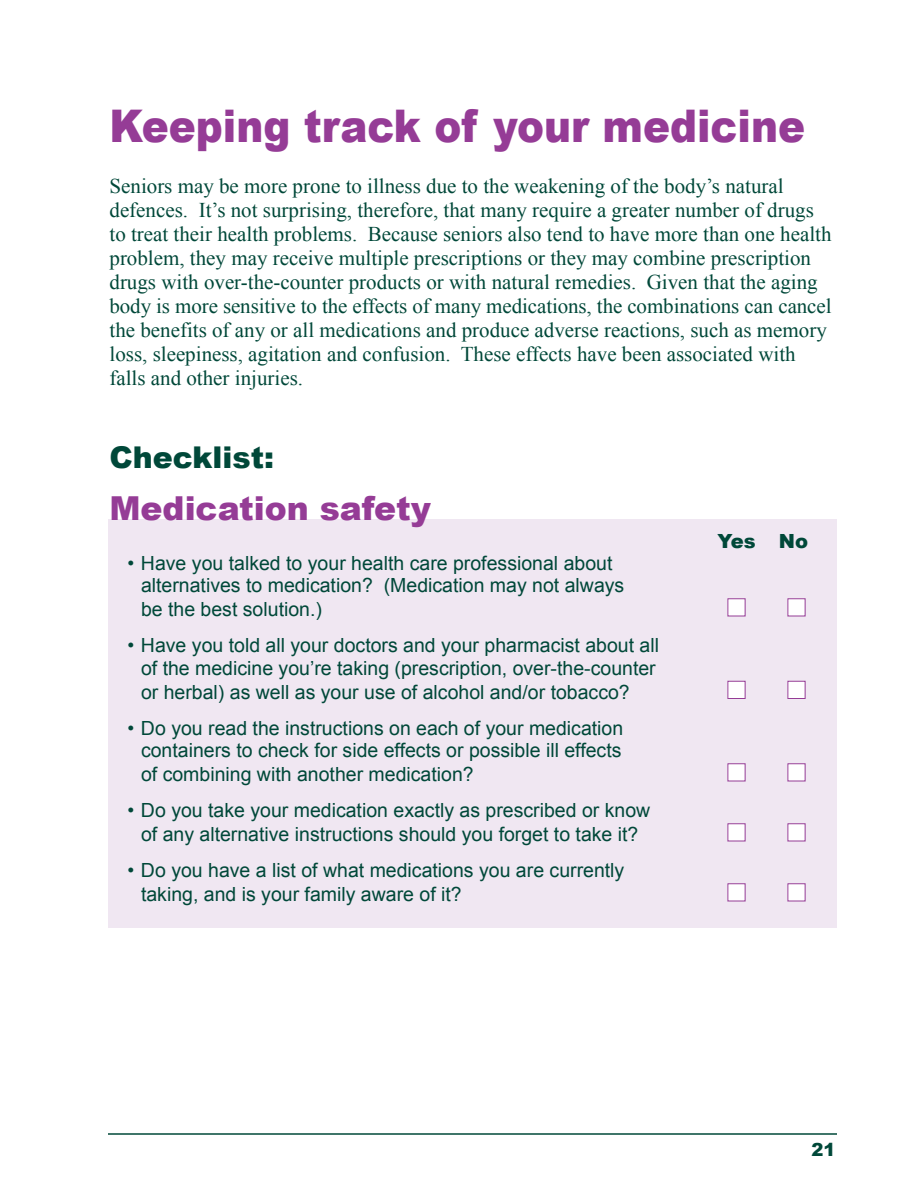
<style>
.page{position:relative;width:918px;height:1188px;background:#fff}
.page>*{position:absolute;margin:0;border:0;box-sizing:border-box;transform-origin:0 0}
.t1{font:900 45px "Arial";color:#953c96;scale:.9 1}
.t2{font:900 33px "Arial";color:#953c96}
.t3{font:900 30px "Arial";color:#004839}
.t4{font:21px/24px "Times New Roman";color:#004839}
.t5{font:19.5px/23.2px "Arial";color:#004839}
.t6{font:900 19.5px "Arial";color:#004839}
.t7{font:900 18px "Arial";color:#004839}
</style>
<div class="page">
<hr style="left:108px;top:1133px;width:729px;height:2px;background:#004839">
<div style="left:108px;top:519px;width:729px;height:409px;background:#f0e7f2"></div>
<div style="left:728px;top:599px;width:17px;height:17px;background:#fff"></div>
<div style="left:788px;top:599px;width:17px;height:17px;background:#fff"></div>
<div style="left:728px;top:681px;width:17px;height:18px;background:#fff"></div>
<div style="left:728px;top:681px;width:18px;height:18px;border:1px solid #953c96"></div>
<div style="left:788px;top:681px;width:17px;height:18px;background:#fff"></div>
<div style="left:788px;top:681px;width:18px;height:18px;border:1px solid #953c96"></div>
<div style="left:728px;top:764px;width:17px;height:17px;background:#fff"></div>
<div style="left:788px;top:764px;width:17px;height:17px;background:#fff"></div>
<div style="left:728px;top:824px;width:17px;height:17px;background:#fff"></div>
<div style="left:788px;top:824px;width:17px;height:17px;background:#fff"></div>
<div style="left:728px;top:884px;width:17px;height:17px;background:#fff"></div>
<div style="left:788px;top:884px;width:17px;height:17px;background:#fff"></div>
<h1 class="t1" style="left:110px;top:101px;width:774px">Keeping track of your medicine</h1>
<p class="t4" style="left:110px;top:173px;width:724px">Seniors may be more prone to illness due to the weakening of the body’s natural defences. It’s not surprising, therefore, that many require a greater number of drugs to treat their health problems. Because seniors also tend to have more than one health problem, they may receive multiple prescriptions or they may combine prescription drugs with over-the-counter products or with natural remedies. Given that the aging body is more sensitive to the effects of many medications, the combinations can cancel the benefits of any or all medications and produce adverse reactions, such as memory loss, sleepiness, agitation and confusion. These effects have been associated with falls and other injuries.</p>
<h3 class="t3" style="left:110px;top:441px;width:166px">Checklist:</h3>
<h2 class="t2" style="left:110px;top:490px;width:323px">Medication safety</h2>
<p class="t5" style="left:141px;top:551px;width:485px;text-indent:-14px">• Have you talked to your health care professional about alternatives to medication? (Medication may not always be the best solution.)</p>
<p class="t5" style="left:141px;top:634px;width:520px;text-indent:-14px">• Have you told all your doctors and your pharmacist about all of the medicine you’re taking (prescription, over-the-counter or herbal) as well as your use of alcohol and/or tobacco?</p>
<p class="t5" style="left:141px;top:716px;width:484px;text-align:justify;text-indent:-14px">• Do you read the instructions on each of your medication containers to check for side effects or possible ill effects of combining with another medication?</p>
<p class="t5" style="left:128px;top:799px;width:524px;line-height:24px;text-align:center">• Do you take your medication exactly as prescribed or know of any alternative instructions should you forget to take it?</p>
<p class="t5" style="left:141px;top:859px;width:485px;line-height:24px;text-indent:-14px">• Do you have a list of what medications you are currently taking, and is your family aware of it?</p>
<p class="t6" style="left:717px;top:530px;width:92px">Yes No</p>
<p class="t7" style="left:811px;top:1139px;width:26px">21</p>
</div>
